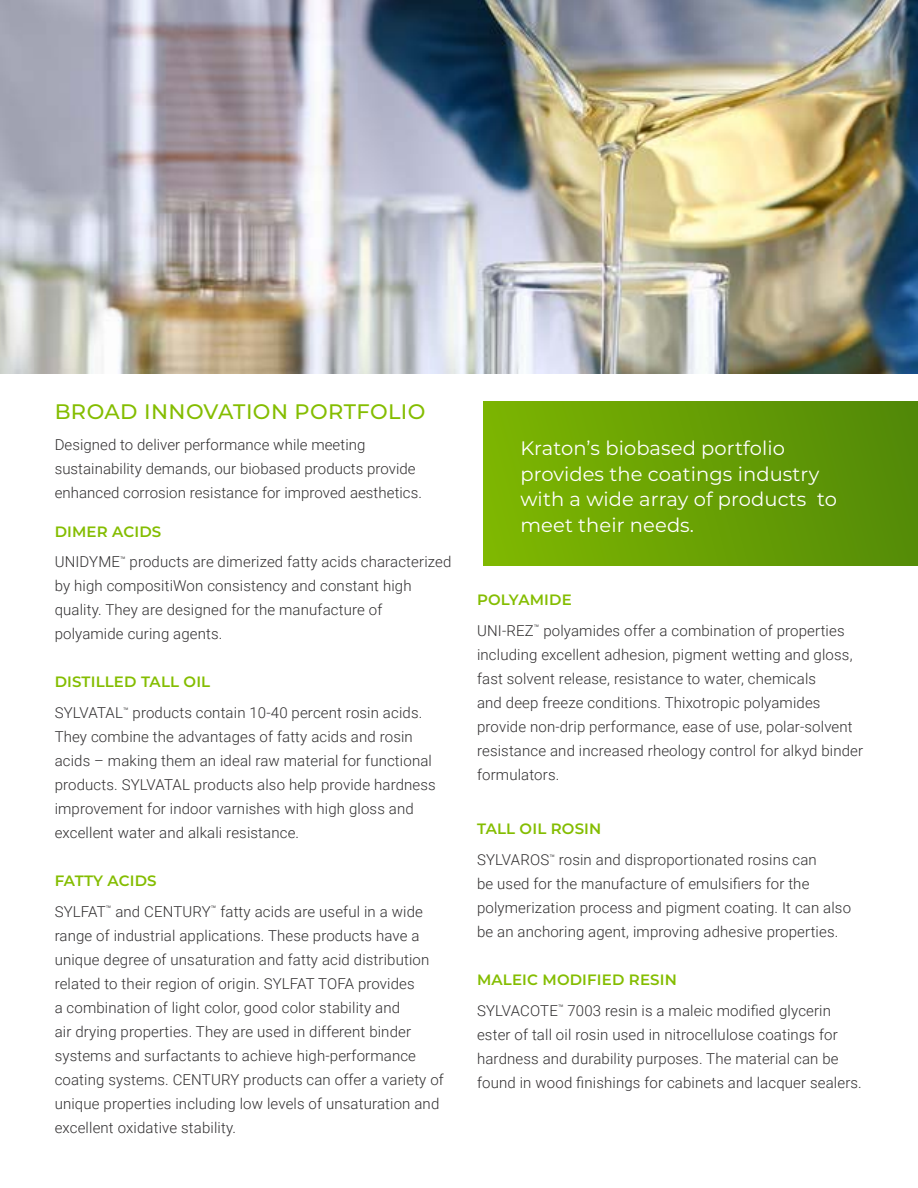
<style>
.page{position:relative;width:918px;height:1188px;background:#fff}
.page>*{position:absolute;margin:0;border:0;box-sizing:border-box;transform-origin:0 0}
.t1{font:500 21px "Montserrat";letter-spacing:.02em;color:#84bd00}
.body{font:19.5px/25.5px "Montserrat";letter-spacing:.005em;color:#fff}
.body-2{font:300 15px/24px "Roboto";letter-spacing:.01em;color:#312f30}
.body-3{font:600 15px "Montserrat";letter-spacing:.01em;color:#84bd00}
</style>
<div class="page">
<img style="left:0;top:0;width:918px;height:373px">
<div style="left:483px;top:402px;width:435px;height:163px;background:linear-gradient(to right,#7eb701,#528908)"></div>
<p class="t1" style="left:55px;top:397px;width:372px">BROAD INNOVATION PORTFOLIO</p>
<p class="body-2" style="left:55px;top:432px;width:369px">Designed to deliver performance while meeting sustainability demands, our biobased products provide enhanced corrosion resistance for improved aesthetics.</p>
<p class="body" style="left:520px;top:435px;width:318px">Kraton’s biobased portfolio provides the coatings industry with a wide array of products to meet their needs.</p>
<p class="body-3" style="left:55px;top:521px;width:108px">DIMER ACIDS</p>
<p class="body-2" style="left:55px;top:549px;width:398px">UNIDYME<sup>™</sup> products are dimerized fatty acids characterized by high compositiWon consistency and constant high quality. They are designed for the manufacture of polyamide curing agents.</p>
<p class="body-3" style="left:55px;top:671px;width:157px">DISTILLED TALL OIL</p>
<p class="body-2" style="left:55px;top:700px;width:383px">SYLVATAL<sup>™</sup> products contain 10-40 percent rosin acids.<br>They combine the advantages of fatty acids and rosin acids – making them an ideal raw material for functional products. SYLVATAL products also help provide hardness improvement for indoor varnishes with high gloss and excellent water and alkali resistance.</p>
<p class="body-3" style="left:55px;top:870px;width:104px">FATTY ACIDS</p>
<p class="body-2" style="left:55px;top:899px;width:391px">SYLFAT<sup>™</sup> and CENTURY<sup>™</sup> fatty acids are useful in a wide range of industrial applications. These products have a unique degree of unsaturation and fatty acid distribution related to their region of origin. SYLFAT TOFA provides<br>a combination of light color, good color stability and<br>air drying properties. They are used in different binder systems and surfactants to achieve high-performance coating systems. CENTURY products can offer a variety of unique properties including low levels of unsaturation and excellent oxidative stability.</p>
<p class="body-3" style="left:477px;top:589px;width:96px">POLYAMIDE</p>
<p class="body-2" style="left:477px;top:618px;width:388px">UNI-REZ<sup>™</sup> polyamides offer a combination of properties including excellent adhesion, pigment wetting and gloss, fast solvent release, resistance to water, chemicals<br>and deep freeze conditions. Thixotropic polyamides provide non-drip performance, ease of use, polar-solvent resistance and increased rheology control for alkyd binder formulators.</p>
<p class="body-3" style="left:477px;top:818px;width:126px">TALL OIL ROSIN</p>
<p class="body-2" style="left:477px;top:847px;width:376px">SYLVAROS<sup>™</sup> rosin and disproportionated rosins can<br>be used for the manufacture of emulsifiers for the polymerization process and pigment coating. It can also be an anchoring agent, improving adhesive properties.</p>
<p class="body-3" style="left:477px;top:969px;width:201px">MALEIC MODIFIED RESIN</p>
<p class="body-2" style="left:477px;top:998px;width:386px">SYLVACOTE<sup>™</sup> 7003 resin is a maleic modified glycerin ester of tall oil rosin used in nitrocellulose coatings for hardness and durability purposes. The material can be found in wood finishings for cabinets and lacquer sealers.</p>
</div>
